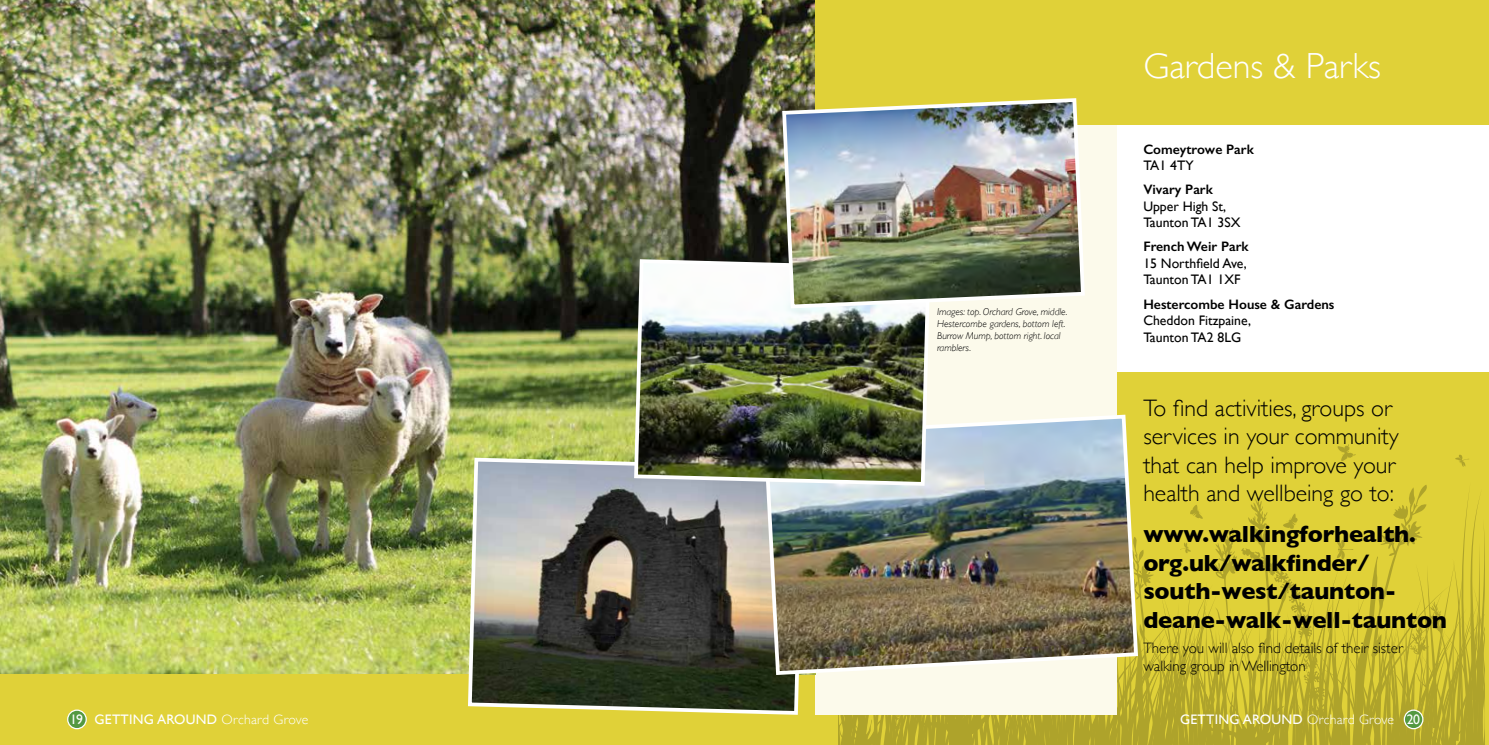
<style>
.page{position:relative;width:1489px;height:745px;background:#fff}
.page>*{position:absolute;margin:0;border:0;box-sizing:border-box;transform-origin:0 0}
.t1{font:300 36.25px "Gill Sans";color:#fff}
.t2{font:300 23.75px/28.5px "Gill Sans";color:#000}
.t3{font:700 23.75px/28.5px "Gill Sans";letter-spacing:-.01em;color:#000}
.t4{font:300 15px/18px "Gill Sans";color:#000}
.t5{font:13.75px/16.5px "Gill Sans";color:#000}
.t6{font:600 13.75px "Gill Sans";color:#000}
.t7{font:13.75px "Gill Sans";letter-spacing:.02em;color:#fff}
.t8{font:italic 300 10px/12px "Gill Sans";color:#000}
.s1{font-weight:300}
</style>
<div class="page">
<div style="left:744px;top:673px;width:744px;height:71px;background:#e0d138"></div>
<svg style="left:835px;top:218px;width:653px;height:526px"></svg>
<svg style="left:1454px;top:454px;width:15px;height:12px"></svg>
<svg style="left:1337px;top:444px;width:18px;height:17px"></svg>
<svg style="left:838px;top:481px;width:646px;height:263px;background:#cdbf33"></svg>
<div style="left:815px;top:108px;width:301px;height:606px;background:#fcfaeb"></div>
<img style="left:0;top:0;width:815px;height:673px">
<div style="left:0;top:673px;width:744px;height:71px;background:#e0d138"></div>
<div style="left:68px;top:709px;width:18px;height:19px;background:#539841;border-radius:50%"></div>
<div style="left:67px;top:709px;width:20px;height:19px;border:1px solid #fff;border-radius:50%"></div>
<img style="left:466px;top:455px;width:333px;height:260px">
<img style="left:761px;top:412px;width:378px;height:264px">
<div style="left:815px;top:0;width:673px;height:124px;background:#e0d138"></div>
<img style="left:632px;top:257px;width:300px;height:230px">
<img style="left:780px;top:96px;width:306px;height:214px">
<div style="left:1404px;top:709px;width:18px;height:19px;background:#539841;border-radius:50%"></div>
<div style="left:1403px;top:709px;width:20px;height:19px;border:1px solid #fff;border-radius:50%"></div>
<h3 class="t7" style="left:70px;top:710px;width:240px">19 GETTING AROUND <span class="s1">Orchard Grove</span></h3>
<p class="t8" style="left:937px;top:306px;width:132px">Images: top. Orchard Grove, middle.<br>Hestercombe gardens, bottom left.<br>Burrow Mump, bottom right. local ramblers.</p>
<h1 class="t1" style="left:1143px;top:38px;width:239px">Gardens &amp; Parks</h1>
<h3 class="t6" style="left:1143px;top:141px;width:112px">Comeytrowe Park</h3>
<h3 class="t5" style="left:1143px;top:157px;width:52px">TA1 4TY</h3>
<h3 class="t6" style="left:1143px;top:181px;width:71px">Vivary Park</h3>
<h3 class="t5" style="left:1143px;top:198px;width:99px">Upper High St,<br>Taunton TA1 3SX</h3>
<h3 class="t6" style="left:1143px;top:238px;width:107px">French Weir Park</h3>
<h3 class="t5" style="left:1143px;top:255px;width:105px">15 Northfield Ave,<br>Taunton TA1 1XF</h3>
<h3 class="t6" style="left:1143px;top:295px;width:193px">Hestercombe House &amp; Gardens</h3>
<h3 class="t5" style="left:1143px;top:312px;width:109px">Cheddon Fitzpaine,<br>Taunton TA2 8LG</h3>
<h2 class="t2" style="left:1143px;top:392px;width:257px">To find activities, groups or services in your community that can help improve your health and wellbeing go to:</h2>
<h2 class="t3" style="left:1143px;top:519px;width:305px">www.walkingforhealth. org.uk/walkfinder/ south-west/taunton&shy;deane-walk-well-taunton</h2>
<h3 class="t4" style="left:1143px;top:638px;width:261px">There you will also find details of their sister walking group in Wellington</h3>
<h3 class="t7" style="left:1179px;top:710px;width:242px">GETTING AROUND <span class="s1">Orchard Grove</span> 20</h3>
</div>
